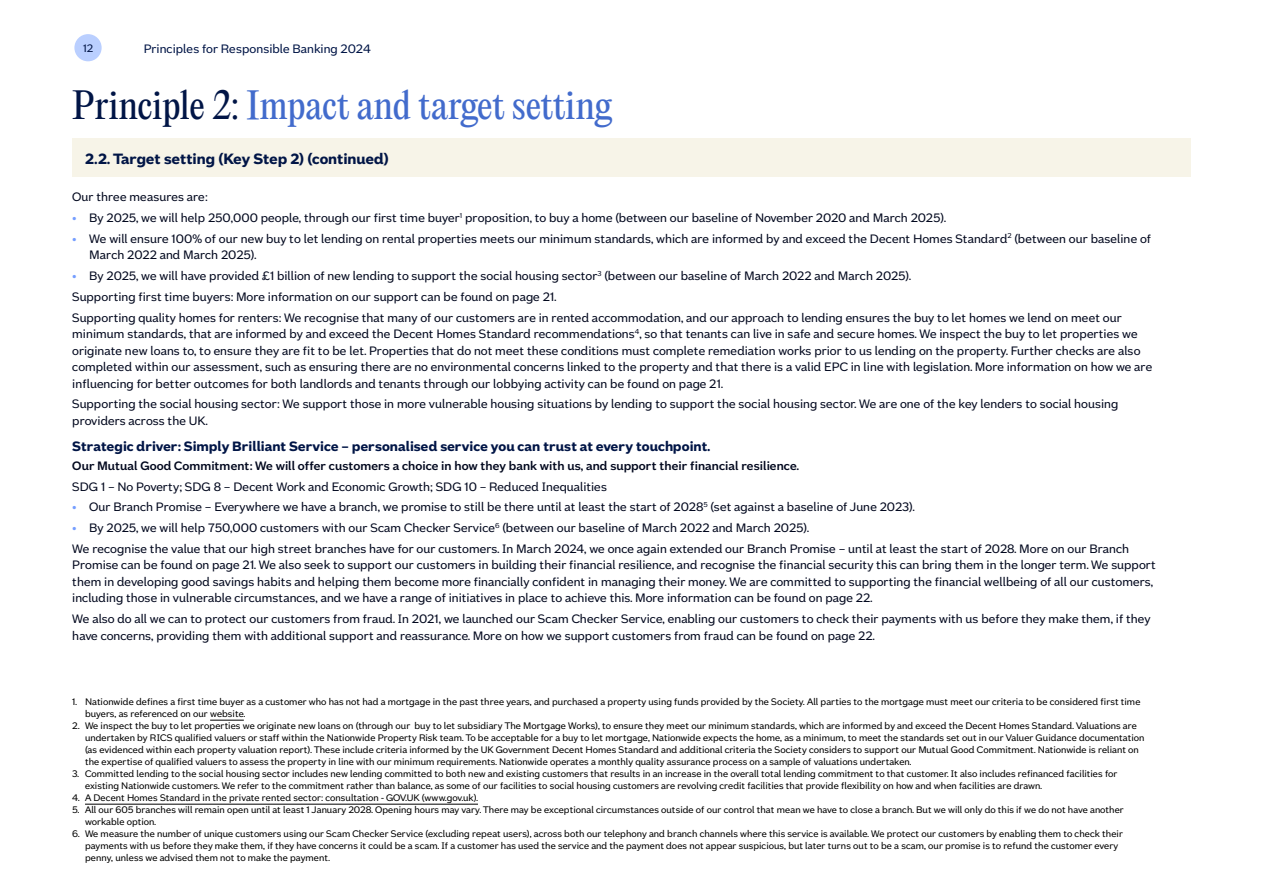
<style>
.page{position:relative;width:1263px;height:893px;background:#fff}
.page>*{position:absolute;margin:0;border:0;box-sizing:border-box;transform-origin:0 0}
.t1{font:36px "Editorial New";letter-spacing:-.005em;color:#426bcc}
.t2{font:700 16.5px "Nationwide Founders";letter-spacing:-.005em;color:#011546}
.t3{font:700 15px "Nationwide Founders";color:#011546}
.t4{font:13.5px/16.5px "Nationwide Founders";color:#02081e}
.t5{font:500 13.5px "Nationwide Founders";color:#02081e}
.t6{font:13.5px "Nationwide Founders";color:#011546}
.t7{font:12px "Nationwide Founders";color:#011546}
.t8{font:10.5px/12px "Nationwide Founders";color:#000}
.s1{color:#011546}
.s2{color:#759eff}
</style>
<div class="page">
<div style="left:74px;top:34px;width:28px;height:27px;background:#bacfff;border-radius:14px"></div>
<div style="left:72px;top:139px;width:1119px;height:38px;background:#f7f4e8"></div>
<hr style="left:210px;top:720px;width:34px;height:1px;background:#000">
<hr style="left:85px;top:804px;width:393px;height:1px;background:#000">
<p class="t7" style="left:83px;top:42px;width:12px">12</p>
<p class="t6" style="left:144px;top:41px;width:228px">Principles for Responsible Banking 2024</p>
<h1 class="t1" style="left:72px;top:80px;width:541px"><span class="s1">Principle 2:</span> Impact and target setting</h1>
<p class="t2" style="left:85px;top:149px;width:305px">2.2. Target setting (Key Step 2) (continued)</p>
<p class="t4" style="left:72px;top:189px;width:137px">Our three measures are:</p>
<p class="t4" style="left:72px;top:209px;width:875px"><span class="s2">•</span> By 2025, we will help 250,000 people, through our first time buyer<sup>1</sup> proposition, to buy a home (between our baseline of November 2020 and March 2025).</p>
<p class="t4" style="left:89px;top:230px;width:1063px;text-indent:-17px"><span class="s2">•</span> We will ensure 100% of our new buy to let lending on rental properties meets our minimum standards, which are informed by and exceed the Decent Homes Standard<sup>2</sup> (between our baseline of<br>March 2022 and March 2025).</p>
<p class="t4" style="left:72px;top:265px;width:1051px;line-height:20.7px"><span class="s2">•</span> By 2025, we will have provided £1 billion of new lending to support the social housing sector<sup>3</sup> (between our baseline of March 2022 and March 2025).<br>Supporting first time buyers: More information on our support can be found on page 21.<br>Supporting quality homes for renters: We recognise that many of our customers are in rented accommodation, and our approach to lending ensures the buy to let homes we lend on meet our</p>
<p class="t4" style="left:72px;top:325px;width:1081px">minimum standards, that are informed by and exceed the Decent Homes Standard recommendations<sup>4</sup>, so that tenants can live in safe and secure homes. We inspect the buy to let properties we originate new loans to, to ensure they are fit to be let. Properties that do not meet these conditions must complete remediation works prior to us lending on the property. Further checks are also completed within our assessment, such as ensuring there are no environmental concerns linked to the property and that there is a valid EPC in line with legislation. More information on how we are influencing for better outcomes for both landlords and tenants through our lobbying activity can be found on page 21.</p>
<p class="t4" style="left:72px;top:396px;width:1048px">Supporting the social housing sector: We support those in more vulnerable housing situations by lending to support the social housing sector. We are one of the key lenders to social housing providers across the UK.</p>
<p class="t3" style="left:72px;top:438px;width:639px">Strategic driver: Simply Brilliant Service – personalised service you can trust at every touchpoint.</p>
<p class="t5" style="left:72px;top:458px;width:728px">Our Mutual Good Commitment: We will offer customers a choice in how they bank with us, and support their financial resilience.</p>
<p class="t4" style="left:72px;top:478px;width:536px">SDG 1 – No Poverty; SDG 8 – Decent Work and Economic Growth; SDG 10 – Reduced Inequalities</p>
<p class="t4" style="left:72px;top:499px;width:844px"><span class="s2">•</span> Our Branch Promise – Everywhere we have a branch, we promise to still be there until at least the start of 2028<sup>5</sup> (set against a baseline of June 2023).</p>
<p class="t4" style="left:72px;top:517px;width:1058px;line-height:20.7px"><span class="s2">•</span> By 2025, we will help 750,000 customers with our Scam Checker Service<sup>6</sup> (between our baseline of March 2022 and March 2025).<br>We recognise the value that our high street branches have for our customers. In March 2024, we once again extended our Branch Promise – until at least the start of 2028. More on our Branch</p>
<p class="t4" style="left:72px;top:557px;width:1085px">Promise can be found on page 21. We also seek to support our customers in building their financial resilience, and recognise the financial security this can bring them in the longer term. We support them in developing good savings habits and helping them become more financially confident in managing their money. We are committed to supporting the financial wellbeing of all our customers, including those in vulnerable circumstances, and we have a range of initiatives in place to achieve this. More information can be found on page 22.</p>
<p class="t4" style="left:72px;top:610px;width:1080px">We also do all we can to protect our customers from fraud. In 2021, we launched our Scam Checker Service, enabling our customers to check their payments with us before they make them, if they have concerns, providing them with additional support and reassurance. More on how we support customers from fraud can be found on page 22.</p>
<p class="t8" style="left:85px;top:696px;width:1057px;text-indent:-13px">1. Nationwide defines a first time buyer as a customer who has not had a mortgage in the past three years, and purchased a property using funds provided by the Society. All parties to the mortgage must meet our criteria to be considered first time buyers, as referenced on our website.</p>
<p class="t8" style="left:85px;top:720px;width:1061px;text-indent:-13px">2. We inspect the buy to let properties we originate new loans on (through our buy to let subsidiary The Mortgage Works), to ensure they meet our minimum standards, which are informed by and exceed the Decent Homes Standard. Valuations are undertaken by RICS qualified valuers or staff within the Nationwide Property Risk team. To be acceptable for a buy to let mortgage, Nationwide expects the home, as a minimum, to meet the standards set out in our Valuer Guidance documentation (as evidenced within each property valuation report). These include criteria informed by the UK Government Decent Homes Standard and additional criteria the Society considers to support our Mutual Good Commitment. Nationwide is reliant on the expertise of qualified valuers to assess the property in line with our minimum requirements. Nationwide operates a monthly quality assurance process on a sample of valuations undertaken.</p>
<p class="t8" style="left:85px;top:768px;width:1034px;text-indent:-13px">3. Committed lending to the social housing sector includes new lending committed to both new and existing customers that results in an increase in the overall total lending commitment to that customer. It also includes refinanced facilities for existing Nationwide customers. We refer to the commitment rather than balance, as some of our facilities to social housing customers are revolving credit facilities that provide flexibility on how and when facilities are drawn.</p>
<p class="t8" style="left:72px;top:792px;width:407px">4. A Decent Homes Standard in the private rented sector: consultation - GOV.UK (www.gov.uk).</p>
<p class="t8" style="left:85px;top:804px;width:1040px;text-indent:-13px">5. All our 605 branches will remain open until at least 1 January 2028. Opening hours may vary. There may be exceptional circumstances outside of our control that mean we have to close a branch. But we will only do this if we do not have another workable option.</p>
<p class="t8" style="left:85px;top:828px;width:1039px;text-indent:-13px">6. We measure the number of unique customers using our Scam Checker Service (excluding repeat users), across both our telephony and branch channels where this service is available. We protect our customers by enabling them to check their payments with us before they make them, if they have concerns it could be a scam. If a customer has used the service and the payment does not appear suspicious, but later turns out to be a scam, our promise is to refund the customer every penny, unless we advised them not to make the payment.</p>
</div>
